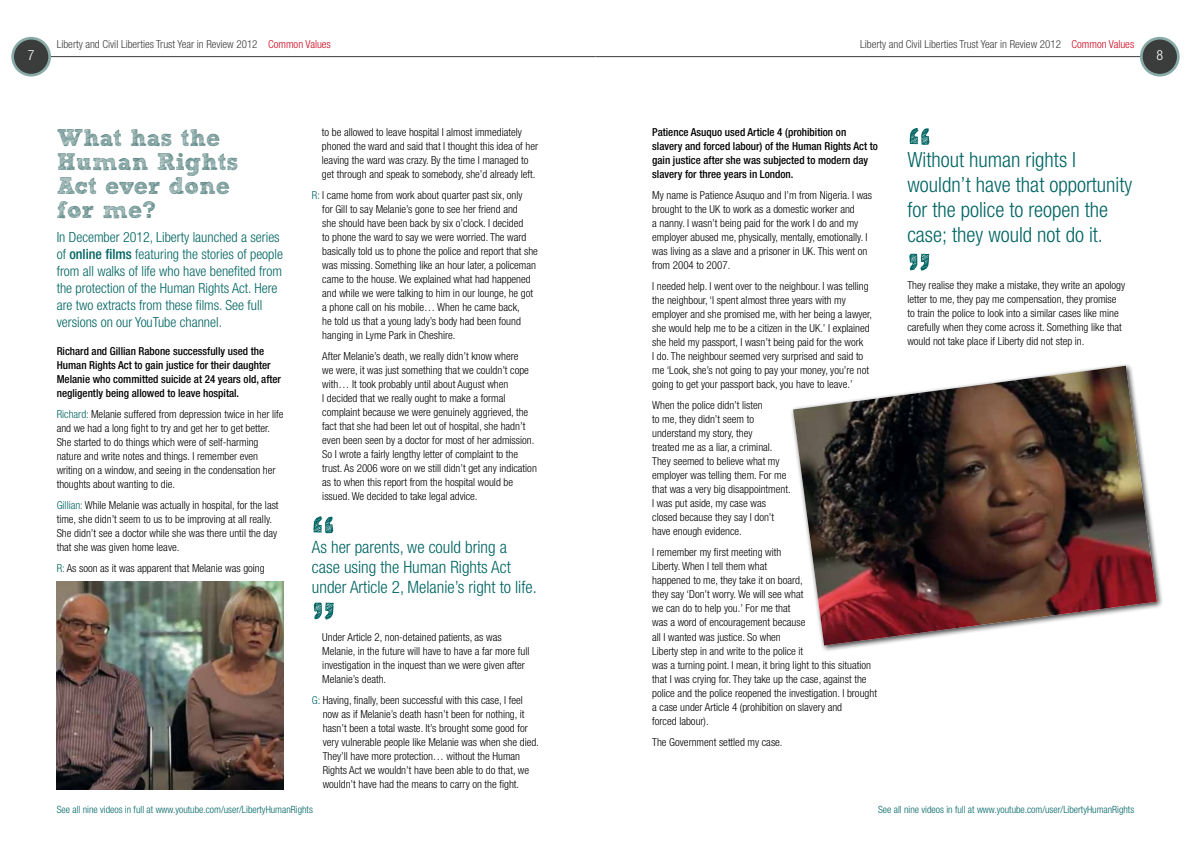
<style>
.page{position:relative;width:1191px;height:842px;background:#fff}
.page>*{position:absolute;margin:0;border:0;box-sizing:border-box;transform-origin:0 0}
.t1{font:700 84.2px/126.1px "Sketch Block";color:#006563}
.t2{font:700 24px/24px "Sketch Block";color:#608a88}
.t3{font:300 condensed 21px/25px "Helvetica Neue";color:#006563}
.t4{font:300 condensed 17px/20px "Helvetica Neue";color:#006563}
.t5{font:300 condensed 14px/17px "Helvetica Neue";color:#006563}
.t6{font:300 condensed 14px "Helvetica Neue";color:#fff}
.t7{font:300 condensed 11px/14px "Helvetica Neue";color:#000}
.t8{font:500 condensed 11px/14px "Helvetica Neue";color:#000}
.t9{font:300 condensed 11px "Helvetica Neue";color:#3b3c3c}
.t10{font:300 condensed 10px "Helvetica Neue";color:#006563}
.s1{color:#cd071e}
.s2{font-weight:500}
.s3{color:#006563}
</style>
<div class="page">
<hr style="left:595px;top:56px;width:554px;height:1px;background:#3b3c3c">
<hr style="left:41px;top:56px;width:554px;height:1px;background:#3b3c3c">
<div style="left:13px;top:38px;width:37px;height:37px;background:#3b3c3c;border-radius:50%"></div>
<div style="left:11px;top:37px;width:40px;height:40px;border:3px solid #89aba8;border-radius:50%"></div>
<div style="left:1141px;top:38px;width:37px;height:37px;background:#3b3c3c;border-radius:50%"></div>
<div style="left:1140px;top:37px;width:39px;height:40px;border:3px solid #89aba8;border-radius:50%"></div>
<img style="left:57px;top:582px;width:226px;height:207px">
<div style="left:790px;top:363px;width:374px;height:290px;background:#000;opacity:.75"></div>
<img style="left:793px;top:366px;width:364px;height:279px">
<p class="t9" style="left:57px;top:38px;width:276px">Liberty and Civil Liberties Trust Year in Review 2012 <span class="s1">Common Values</span></p>
<p class="t9" style="left:860px;top:38px;width:276px">Liberty and Civil Liberties Trust Year in Review 2012 <span class="s1">Common Values</span></p>
<p class="t6" style="left:28px;top:47px;width:8px">7</p>
<p class="t6" style="left:1156px;top:47px;width:8px">8</p>
<h2 class="t2" style="left:57px;top:125px;width:183px">What has the<br>Human Rights<br>Act ever done for me?</h2>
<p class="t5" style="left:57px;top:228px;width:228px">In December 2012, Liberty launched a series of <span class="s2">online films</span> featuring the stories of people from all walks of life who have benefited from the protection of the Human Rights Act. Here are two extracts from these films. See full versions on our YouTube channel.</p>
<p class="t8" style="left:57px;top:344px;width:226px">Richard and Gillian Rabone successfully used the Human Rights Act to gain justice for their daughter Melanie who committed suicide at 24 years old, after negligently being allowed to leave hospital.</p>
<p class="t7" style="left:57px;top:407px;width:228px"><span class="s3">Richard:</span> Melanie suffered from depression twice in her life and we had a long fight to try and get her to get better.<br>She started to do things which were of self-harming nature and write notes and things. I remember even writing on a window, and seeing in the condensation her thoughts about wanting to die.</p>
<p class="t7" style="left:57px;top:498px;width:223px"><span class="s3">Gillian:</span> While Melanie was actually in hospital, for the last time, she didn’t seem to us to be improving at all really.<br>She didn’t see a doctor while she was there until the day that she was given home leave.</p>
<p class="t7" style="left:57px;top:561px;width:209px"><span class="s3">R:</span> As soon as it was apparent that Melanie was going</p>
<p class="t7" style="left:322px;top:125px;width:218px">to be allowed to leave hospital I almost immediately phoned the ward and said that I thought this idea of her leaving the ward was crazy. By the time I managed to get through and speak to somebody, she’d already left.</p>
<p class="t7" style="left:322px;top:188px;width:217px;text-indent:-10px"><span class="s3">R:</span> I came home from work about quarter past six, only<br>for Gill to say Melanie’s gone to see her friend and<br>she should have been back by six o’clock. I decided<br>to phone the ward to say we were worried. The ward basically told us to phone the police and report that she was missing. Something like an hour later, a policeman came to the house. We explained what had happened and while we were talking to him in our lounge, he got a phone call on his mobile… When he came back,<br>he told us that a young lady’s body had been found hanging in Lyme Park in Cheshire.</p>
<p class="t7" style="left:322px;top:349px;width:216px">After Melanie’s death, we really didn’t know where<br>we were, it was just something that we couldn’t cope with… It took probably until about August when<br>I decided that we really ought to make a formal complaint because we were genuinely aggrieved, the fact that she had been let out of hospital, she hadn’t even been seen by a doctor for most of her admission.<br>So I wrote a fairly lengthy letter of complaint to the trust. As 2006 wore on we still didn’t get any indication as to when this report from the hospital would be issued. We decided to take legal advice.</p>
<h1 class="t1" style="left:311px;top:502px;width:26px;line-height:86.6px">“ ”</h1>
<h3 class="t4" style="left:312px;top:536px;width:226px">As her parents, we could bring a case using the Human Rights Act under Article 2, Melanie’s right to life.</h3>
<p class="t7" style="left:322px;top:629px;width:209px">Under Article 2, non-detained patients, as was Melanie, in the future will have to have a far more full investigation in the inquest than we were given after Melanie’s death.</p>
<p class="t7" style="left:323px;top:692px;width:218px;text-indent:-11px"><span class="s3">G:</span> Having, finally, been successful with this case, I feel now as if Melanie’s death hasn’t been for nothing, it hasn’t been a total waste. It’s brought some good for very vulnerable people like Melanie was when she died.<br>They’ll have more protection… without the Human Rights Act we wouldn’t have been able to do that, we wouldn’t have had the means to carry on the fight.</p>
<p class="t8" style="left:652px;top:125px;width:227px">Patience Asuquo used Article 4 (prohibition on slavery and forced labour) of the Human Rights Act to gain justice after she was subjected to modern day slavery for three years in London.</p>
<p class="t7" style="left:652px;top:188px;width:221px">My name is Patience Asuquo and I’m from Nigeria. I was brought to the UK to work as a domestic worker and<br>a nanny. I wasn’t being paid for the work I do and my employer abused me, physically, mentally, emotionally. I was living as a slave and a prisoner in UK. This went on from 2004 to 2007.</p>
<p class="t7" style="left:652px;top:279px;width:221px">I needed help. I went over to the neighbour. I was telling the neighbour, ‘I spent almost three years with my employer and she promised me, with her being a lawyer, she would help me to be a citizen in the UK.’ I explained she held my passport, I wasn’t being paid for the work<br>I do. The neighbour seemed very surprised and said to me ‘Look, she’s not going to pay your money, you’re not going to get your passport back, you have to leave.’</p>
<p class="t7" style="left:652px;top:398px;width:140px">When the police didn’t listen<br>to me, they didn’t seem to understand my story, they<br>treated me as a liar, a criminal.<br>They seemed to believe what my employer was telling them. For me that was a very big disappointment.<br>I was put aside, my case was closed because they say I don’t have enough evidence.</p>
<p class="t7" style="left:652px;top:545px;width:226px">I remember my first meeting with<br>Liberty. When I tell them what<br>happened to me, they take it on board,<br>they say ‘Don’t worry. We will see what<br>we can do to help you.’ For me that<br>was a word of encouragement because<br>all I wanted was justice. So when<br>Liberty step in and write to the police it<br>was a turning point. I mean, it bring light to this situation that I was crying for. They take up the case, against the police and the police reopened the investigation. I brought a case under Article 4 (prohibition on slavery and<br>forced labour).</p>
<p class="t7" style="left:652px;top:734px;width:132px">The Government settled my case.</p>
<h1 class="t1" style="left:907px;top:94px;width:26px">“ ”</h1>
<h3 class="t3" style="left:907px;top:147px;width:226px">Without human rights I wouldn’t have that opportunity for the police to reopen the case; they would not do it.</h3>
<p class="t7" style="left:907px;top:278px;width:219px">They realise they make a mistake, they write an apology letter to me, they pay me compensation, they promise to train the police to look into a similar cases like mine carefully when they come across it. Something like that would not take place if Liberty did not step in.</p>
<p class="t10" style="left:57px;top:804px;width:258px">See all nine videos in full at www.youtube.com/user/LibertyHumanRights</p>
<p class="t10" style="left:878px;top:804px;width:258px">See all nine videos in full at www.youtube.com/user/LibertyHumanRights</p>
</div>
